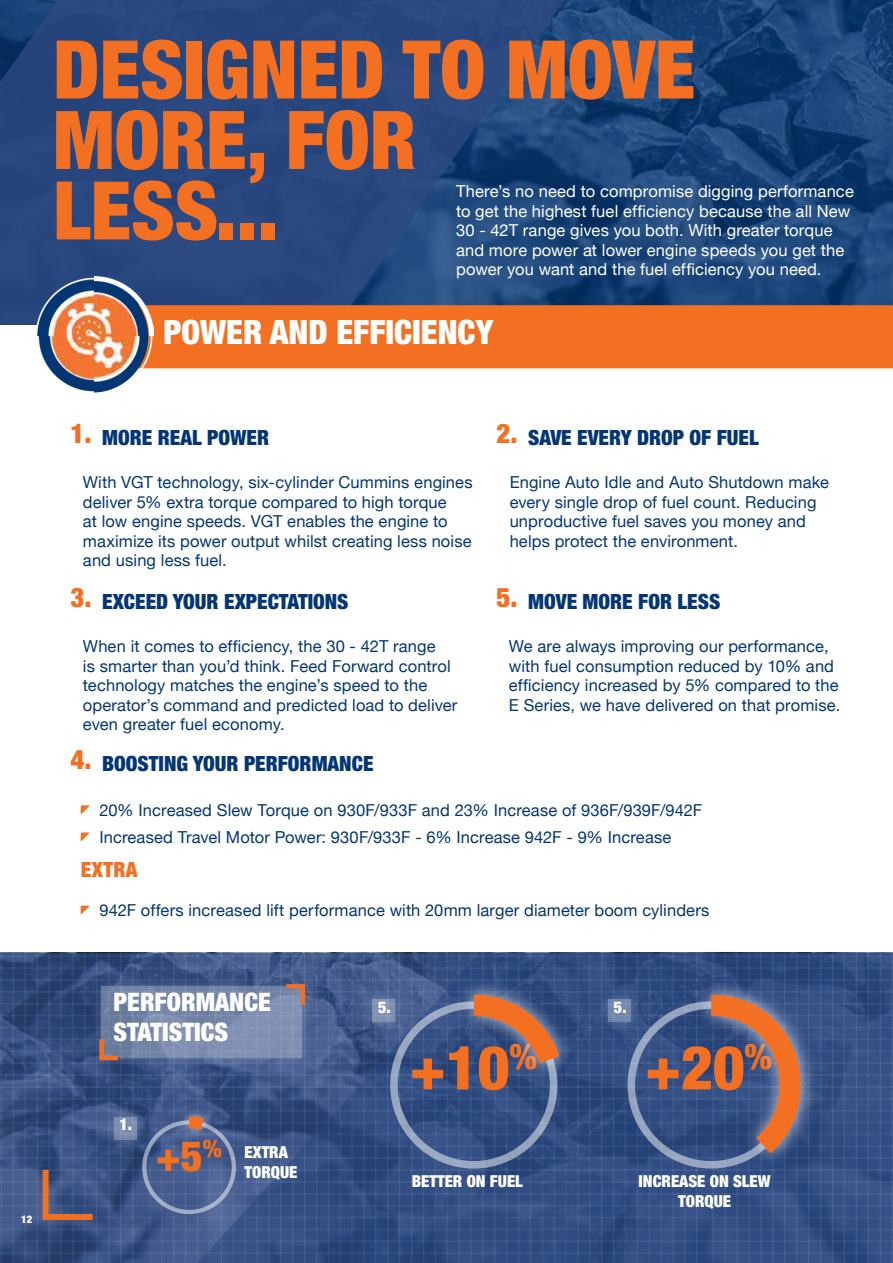
<style>
.page{position:relative;width:893px;height:1263px;background:#fff}
.page>*{position:absolute;margin:0;border:0;box-sizing:border-box;transform-origin:0 0}
.t1{font:900 condensed 81px/70.5px "Helvetica Neue LT Pro";color:#f36f21}
.t2{font:900 condensed 60.9px "Helvetica Neue LT Pro";color:#f36f21}
.t3{font:900 condensed 42px "Helvetica Neue LT Pro";color:#f36f21}
.t4{font:900 condensed 33.6px "Helvetica Neue LT Pro";color:#fff}
.t5{font:900 condensed 27px "Helvetica Neue LT Pro";color:#f36f21}
.t6{font:900 condensed 25.5px "Helvetica Neue LT Pro";color:#fff}
.t7{font:900 condensed 21px "Helvetica Neue LT Pro";color:#043673}
.t8{font:900 condensed 21px "Helvetica Neue LT Pro";letter-spacing:.025em;color:#f36f21}
.t9{font:16.5px/19.5px "Helvetica Neue";letter-spacing:.005em;color:#043673}
.t10{font:16.5px/19.5px "Helvetica Neue";letter-spacing:.01em;color:#fff}
.t11{font:900 condensed 16.5px/19.8px "Helvetica Neue LT Pro";color:#fff}
.t12{font:900 condensed 16.2px "Helvetica Neue LT Pro";color:#fff}
.t13{font:900 condensed 10.5px "Helvetica Neue LT Pro";color:#fff}
</style>
<div class="page">
<img style="left:144px;top:952px;width:749px;height:311px">
<img style="left:0;top:952px;width:144px;height:311px">
<svg style="left:574px;top:0;width:319px;height:305px;background:#1a4477"></svg>
<svg style="left:0;top:0;width:574px;height:325px;background:#26477e"></svg>
<div style="left:121px;top:305px;width:772px;height:63px;background:#f36f21"></div>
<div style="left:142px;top:1120px;width:94px;height:94px;border:4px solid #fff;border-radius:50%"></div>
<div style="left:179px;top:1107px;width:34px;height:32px;background:#fff;opacity:.75"></div>
<svg style="left:177px;top:1110px;width:40px;height:29px"></svg>
<div style="left:390px;top:1001px;width:167px;height:167px;border:8px solid #fff;border-radius:50%"></div>
<div style="left:457px;top:978px;width:118px;height:100px;background:#fff;opacity:.75"></div>
<svg style="left:453px;top:984px;width:123px;height:102px;background:#5a5a75"></svg>
<svg style="left:40px;top:1164px;width:59px;height:59px;background:#5a5975"></svg>
<div style="left:104px;top:1107px;width:42px;height:42px;background:#fff;opacity:.75"></div>
<div style="left:114px;top:1117px;width:23px;height:23px;background:#7d8daf"></div>
<div style="left:363px;top:990px;width:42px;height:42px;background:#fff;opacity:.75"></div>
<div style="left:372px;top:1000px;width:23px;height:22px;background:#8291b3"></div>
<div style="left:598px;top:990px;width:43px;height:42px;background:#fff;opacity:.75"></div>
<div style="left:608px;top:1000px;width:23px;height:22px;background:#7487ac"></div>
<div style="left:92px;top:977px;width:220px;height:90px;background:#fff;opacity:.75"></div>
<svg style="left:102px;top:986px;width:200px;height:72px;background:#798aab"></svg>
<svg style="left:97px;top:1035px;width:25px;height:27px"></svg>
<svg style="left:282px;top:982px;width:25px;height:27px"></svg>
<div style="left:627px;top:1001px;width:168px;height:167px;border:8px solid #fff;border-radius:50%"></div>
<div style="left:694px;top:978px;width:124px;height:190px;background:#fff;opacity:.75"></div>
<svg style="left:690px;top:984px;width:107px;height:191px;background:#615c74"></svg>
<img style="left:34px;top:276px;width:119px;height:117px">
<svg style="left:81px;top:805px;width:9px;height:9px"></svg>
<svg style="left:81px;top:906px;width:9px;height:8px"></svg>
<svg style="left:81px;top:832px;width:9px;height:9px"></svg>
<h1 class="t1" style="left:53px;top:34px;width:644px">DESIGNED TO MOVE<br>MORE, FOR<br>LESS...</h1>
<p class="t10" style="left:456px;top:181px;width:399px">There’s no need to compromise digging performance to get the highest fuel efficiency because the all New 30 - 42T range gives you both. With greater torque and more power at lower engine speeds you get the power you want and the fuel efficiency you need.</p>
<h3 class="t4" style="left:163px;top:312px;width:331px">POWER AND EFFICIENCY</h3>
<p class="t13" style="left:21px;top:1212px;width:12px">12</p>
<h3 class="t5" style="left:70px;top:417px;width:23px">1.</h3>
<p class="t7" style="left:102px;top:425px;width:168px">MORE REAL POWER</p>
<h3 class="t5" style="left:496px;top:417px;width:23px">2.</h3>
<p class="t7" style="left:528px;top:425px;width:232px">SAVE EVERY DROP OF FUEL</p>
<p class="t9" style="left:83px;top:472px;width:391px">With VGT technology, six-cylinder Cummins engines deliver 5% extra torque compared to high torque<br>at low engine speeds. VGT enables the engine to maximize its power output whilst creating less noise and using less fuel.</p>
<p class="t9" style="left:510px;top:472px;width:321px">Engine Auto Idle and Auto Shutdown make every single drop of fuel count. Reducing unproductive fuel saves you money and helps protect the environment.</p>
<h3 class="t5" style="left:71px;top:581px;width:23px">3.</h3>
<h3 class="t5" style="left:496px;top:581px;width:23px">5.</h3>
<p class="t7" style="left:102px;top:589px;width:248px">EXCEED YOUR EXPECTATIONS</p>
<p class="t7" style="left:528px;top:589px;width:194px">MOVE MORE FOR LESS</p>
<p class="t9" style="left:83px;top:636px;width:376px">When it comes to efficiency, the 30 - 42T range<br>is smarter than you’d think. Feed Forward control technology matches the engine’s speed to the operator’s command and predicted load to deliver even greater fuel economy.</p>
<p class="t9" style="left:509px;top:636px;width:333px">We are always improving our performance, with fuel consumption reduced by 10% and efficiency increased by 5% compared to the E Series, we have delivered on that promise.</p>
<p class="t7" style="left:102px;top:751px;width:273px">BOOSTING YOUR PERFORMANCE</p>
<h3 class="t5" style="left:71px;top:743px;width:23px">4.</h3>
<p class="t9" style="left:99px;top:796px;width:605px;line-height:27px">20% Increased Slew Torque on 930F/933F and 23% Increase of 936F/939F/942F<br>Increased Travel Motor Power: 930F/933F - 6% Increase 942F - 9% Increase</p>
<p class="t8" style="left:81px;top:857px;width:58px">EXTRA</p>
<p class="t9" style="left:99px;top:900px;width:612px">942F offers increased lift performance with 20mm larger diameter boom cylinders</p>
<h3 class="t6" style="left:114px;top:986px;width:159px">PERFORMANCE</h3>
<p class="t12" style="left:378px;top:997px;width:14px">5.</p>
<p class="t12" style="left:614px;top:997px;width:14px">5.</p>
<h3 class="t6" style="left:114px;top:1017px;width:116px">STATISTICS</h3>
<p class="t12" style="left:120px;top:1115px;width:14px">1.</p>
<h3 class="t3" style="left:156px;top:1131px;width:68px">+5<sup>%</sup></h3>
<p class="t11" style="left:245px;top:1142px;width:54px">EXTRA<br>TORQUE</p>
<h2 class="t2" style="left:410px;top:1031px;width:129px">+10<sup>%</sup></h2>
<h2 class="t2" style="left:645px;top:1031px;width:129px">+20<sup>%</sup></h2>
<p class="t11" style="left:412px;top:1171px;width:113px">BETTER ON FUEL</p>
<p class="t11" style="left:639px;top:1171px;width:134px;text-align:center">INCREASE ON SLEW<br>TORQUE</p>
</div>
